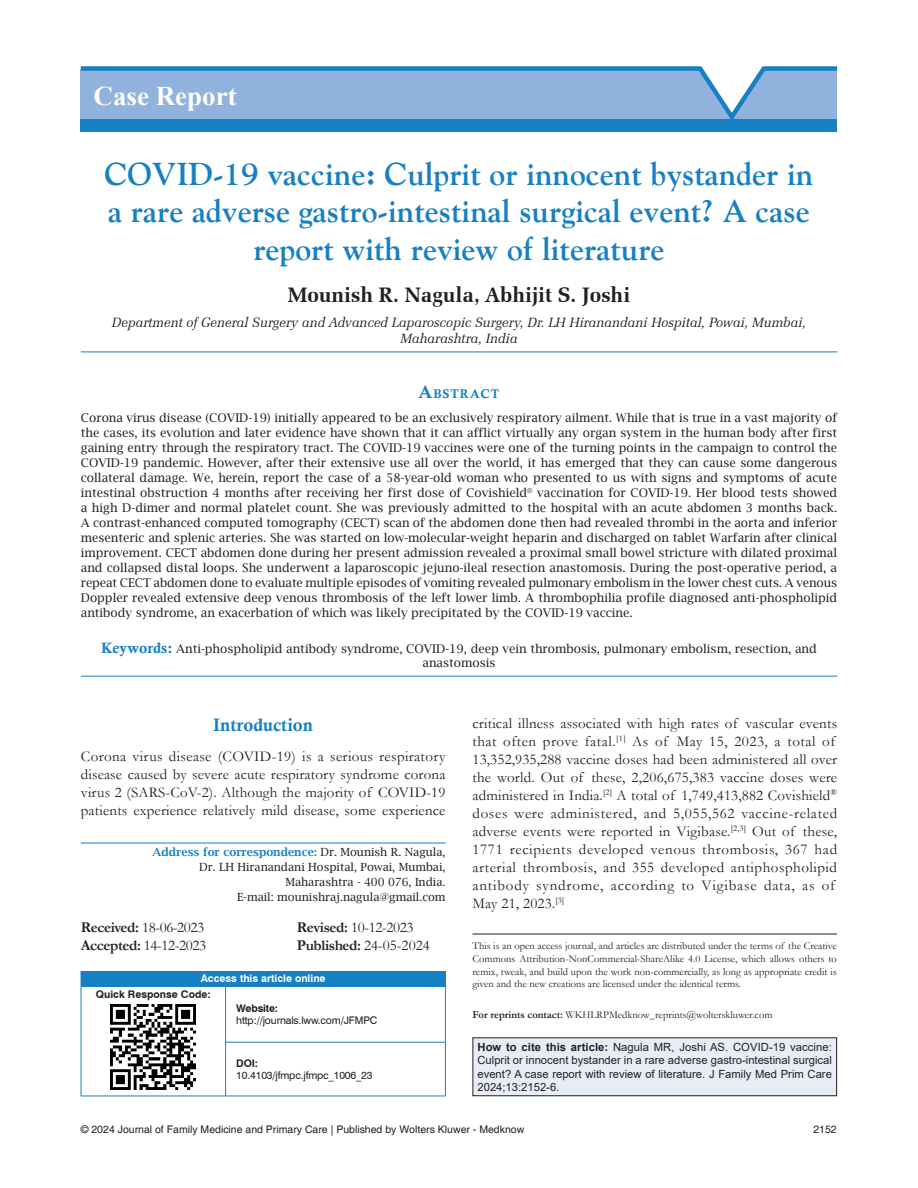
<style>
.page{position:relative;width:918px;height:1188px;background:#fff}
.page>*{position:absolute;margin:0;border:0;box-sizing:border-box;transform-origin:0 0}
.AT{font:700 31.5px/37.5px "Goudy";color:#1680c3;text-align:center}
.AH{font:700 27px "Times New Roman";color:#fff}
.AU{font:700 21px "Zapf Elliptical 711 BT";color:#231f20}
.t1{font:18px "Calis MT Bol";color:#1680c3}
.TX{font:15px/18px "Garamond";letter-spacing:.015em;color:#231f20;text-align:justify}
.TX-2{font:700 15px "Garamond";letter-spacing:-.025em;color:#231f20}
.AFF{font:italic 13.5px/16.2px "Zapf Elliptical 711 BT";color:#231f20;text-align:center}
.ABSH{font:12.6px "Calis MT Bol";letter-spacing:.07em;color:#1680c3}
.ABS{font:12px/15px "Lucida Bright";color:#231f20;text-align:justify}
.KWD{font:12px/14.4px "Lucida Bright";color:#231f20;text-align:center}
.HTC{font:11.25px/13.5px "Arial";color:#231f20;text-align:justify}
.ADD{font:11.25px/15px "Lucida Bright";color:#231f20;text-align:right}
.Reprint{font:10.5px/12.6px "Garamond";color:#231f20;text-align:justify}
.RF{font:10.5px "Helvetica";color:#231f20}
.WEB{font:10.5px/12.6px "Swiss 721 BT";letter-spacing:-.015em;color:#231f20}
.AAO{font:700 10.5px "Swiss 721 BT";color:#fff}
.QRC{font:700 10.5px "Swiss 721 BT";color:#231f20}
.s1{font-size:18px}
.s2{font-family:"Calis MT Bol";font-size:15px;color:#1680c3}
.s3{font-weight:600;color:#1680c3}
.s4{font-weight:700}
.s5{font-weight:400}
</style>
<div class="page">
<svg style="left:80px;top:66px;width:758px;height:59px;background:#8ab0db"></svg>
<div style="left:81px;top:119px;width:756px;height:13px;background:#1680c3"></div>
<hr style="left:81px;top:352px;width:756px;height:1px;background:#1680c3">
<hr style="left:81px;top:676px;width:756px;height:1px;background:#1680c3">
<div style="left:81px;top:971px;width:364px;height:15px;background:#1680c3"></div>
<svg style="left:445px;top:971px;width:1px;height:15px"></svg>
<hr style="left:81px;top:1096px;width:145px;height:1px;background:#1680c3">
<hr style="left:226px;top:1096px;width:220px;height:1px;background:#1680c3">
<hr style="left:81px;top:986px;width:145px;height:1px;background:#1680c3">
<hr style="left:81px;top:986px;width:1px;height:56px;background:#1680c3">
<hr style="left:81px;top:1042px;width:1px;height:54px;background:#1680c3">
<hr style="left:226px;top:986px;width:220px;height:1px;background:#1680c3">
<hr style="left:225px;top:986px;width:1px;height:56px;background:#1680c3">
<hr style="left:445px;top:986px;width:1px;height:56px;background:#1680c3">
<hr style="left:225px;top:1042px;width:221px;height:1px;background:#1680c3">
<hr style="left:225px;top:1042px;width:1px;height:54px;background:#1680c3">
<hr style="left:445px;top:1042px;width:1px;height:54px;background:#1680c3">
<img style="left:111px;top:1004px;width:85px;height:85px">
<hr style="left:81px;top:843px;width:365px;height:1px;background:#1680c3">
<div style="left:473px;top:1038px;width:364px;height:58px;background:#e7edf7"></div>
<div style="left:472px;top:1037px;width:365px;height:59px;border:1px solid #231f20"></div>
<hr style="left:472px;top:934px;width:365px;height:1px;background:#231f20">
<p class="AH" style="left:94px;top:77px;width:145px">Case Report</p>
<p class="AT" style="left:105px;top:155px;width:710px">COVID‑19 vaccine: Culprit or innocent bystander in a rare adverse gastro‑intestinal surgical event? A case report with review of literature</p>
<p class="AU" style="left:288px;top:282px;width:344px">Mounish R. Nagula, Abhijit S. Joshi</p>
<p class="AFF" style="left:112px;top:314px;width:696px">Department of General Surgery and Advanced Laparoscopic Surgery, Dr. LH Hiranandani Hospital, Powai, Mumbai,<br>Maharashtra, India</p>
<p class="ABSH" style="left:419px;top:387px;width:82px"><span class="s1">A</span>BSTRACT</p>
<p class="ABS" style="left:81px;top:410px;width:758px">Corona virus disease (COVID‑19) initially appeared to be an exclusively respiratory ailment. While that is true in a vast majority of the cases, its evolution and later evidence have shown that it can afflict virtually any organ system in the human body after first gaining entry through the respiratory tract. The COVID‑19 vaccines were one of the turning points in the campaign to control the COVID‑19 pandemic. However, after their extensive use all over the world, it has emerged that they can cause some dangerous collateral damage. We, herein, report the case of a 58‑year‑old woman who presented to us with signs and symptoms of acute intestinal obstruction 4 months after receiving her first dose of Covishield<sup>®</sup> vaccination for COVID‑19. Her blood tests showed a high D‑dimer and normal platelet count. She was previously admitted to the hospital with an acute abdomen 3 months back.<br>A contrast‑enhanced computed tomography (CECT) scan of the abdomen done then had revealed thrombi in the aorta and inferior mesenteric and splenic arteries. She was started on low‑molecular‑weight heparin and discharged on tablet Warfarin after clinical improvement. CECT abdomen done during her present admission revealed a proximal small bowel stricture with dilated proximal and collapsed distal loops. She underwent a laparoscopic jejuno‑ileal resection anastomosis. During the post‑operative period, a repeat CECT abdomen done to evaluate multiple episodes of vomiting revealed pulmonary embolism in the lower chest cuts. A venous Doppler revealed extensive deep venous thrombosis of the left lower limb. A thrombophilia profile diagnosed anti‑phospholipid antibody syndrome, an exacerbation of which was likely precipitated by the COVID‑19 vaccine.</p>
<p class="KWD" style="left:101px;top:641px;width:717px"><span class="s2">Keywords:</span> Anti‑phospholipid antibody syndrome, COVID‑19, deep vein thrombosis, pulmonary embolism, resection, and anastomosis</p>
<h1 class="t1" style="left:213px;top:714px;width:101px">Introduction</h1>
<p class="TX" style="left:81px;top:747px;width:366px">Corona virus disease (COVID‑19) is a serious respiratory disease caused by severe acute respiratory syndrome corona virus 2 (SARS‑CoV‑2). Although the majority of COVID‑19 patients experience relatively mild disease, some experience</p>
<p class="ADD" style="left:153px;top:845px;width:294px"><span class="s3">Address for correspondence:</span> Dr. Mounish R. Nagula, Dr. LH Hiranandani Hospital, Powai, Mumbai, Maharashtra ‑ 400 076, India.<br>E‑mail: mounishraj.nagula@gmail.com</p>
<p class="TX" style="left:81px;top:918px;width:125px"><span class="s4">Received:</span> 18‑06‑2023</p>
<p class="TX" style="left:297px;top:918px;width:118px"><span class="s4">Revised:</span> 10‑12‑2023</p>
<p class="TX" style="left:81px;top:936px;width:127px"><span class="s4">Accepted:</span> 14‑12‑2023</p>
<p class="TX-2" style="left:297px;top:935px;width:134px">Published: <span class="s5">24-05-2024</span></p>
<p class="AAO" style="left:201px;top:971px;width:126px">Access this article online</p>
<p class="QRC" style="left:96px;top:987px;width:116px">Quick Response Code:</p>
<p class="WEB" style="left:236px;top:1001px;width:143px"><span class="s4">Website: </span>http://journals.lww.com/JFMPC</p>
<p class="WEB" style="left:236px;top:1056px;width:138px"><span class="s4">DOI:<br></span>10.4103/jfmpc.jfmpc_1006_23</p>
<p class="TX" style="left:472px;top:713px;width:366px;text-align:left">critical illness associated with high rates of vascular events that often prove fatal.<sup>[1]</sup> As of May 15, 2023, a total of 13,352,935,288 vaccine doses had been administered all over the world. Out of these, 2,206,675,383 vaccine doses were administered in India.<sup>[2]</sup> A total of 1,749,413,882 Covishield<sup>® </sup>doses were administered, and 5,055,562 vaccine‑related adverse events were reported in Vigibase.<sup>[2,3]</sup> Out of these, 1771 recipients developed venous thrombosis, 367 had arterial thrombosis, and 355 developed antiphospholipid antibody syndrome, according to Vigibase data, as of May 21, 2023.<sup>[3]</sup></p>
<p class="Reprint" style="left:472px;top:940px;width:366px">This is an open access journal, and articles are distributed under the terms of the Creative Commons Attribution‑NonCommercial‑ShareAlike 4.0 License, which allows others to remix, tweak, and build upon the work non‑commercially, as long as appropriate credit is given and the new creations are licensed under the identical terms.</p>
<p class="Reprint" style="left:472px;top:1008px;width:301px"><span class="s4">For reprints contact:</span> WKHLRPMedknow_reprints@wolterskluwer.com</p>
<p class="HTC" style="left:478px;top:1040px;width:356px"><span class="s4">How to cite this article:</span> Nagula MR, Joshi AS. COVID‑19 vaccine:<br>Culprit or innocent bystander in a rare adverse gastro‑intestinal surgical event? A case report with review of literature. J Family Med Prim Care 2024;13:2152-6.</p>
<p class="RF" style="left:81px;top:1124px;width:445px">© 2024 Journal of Family Medicine and Primary Care | Published by Wolters Kluwer ‑ Medknow</p>
<p class="RF" style="left:813px;top:1124px;width:25px">2152</p>
</div>
